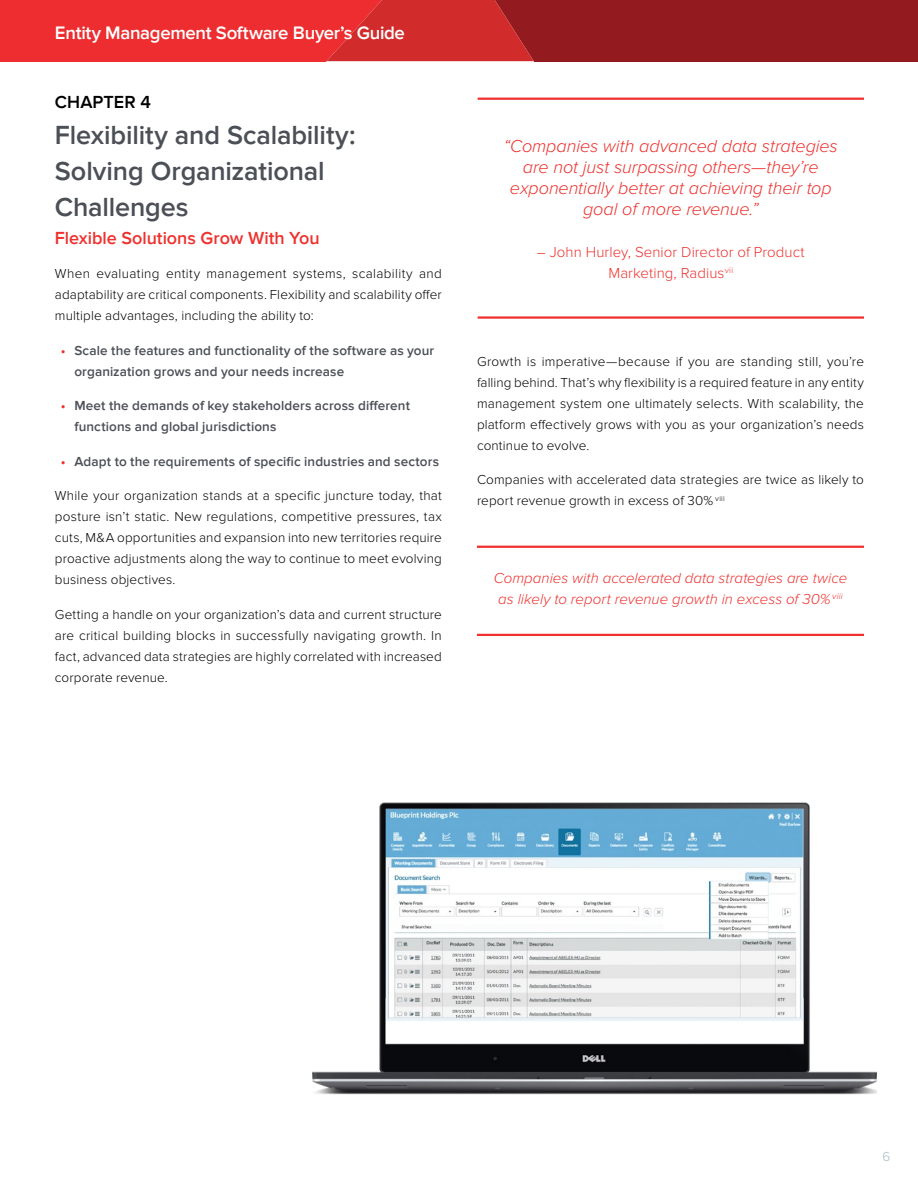
<style>
.page{position:relative;width:918px;height:1188px;background:#fff}
.page>*{position:absolute;margin:0;border:0;box-sizing:border-box;transform-origin:0 0}
.t1{font:600 27px/36px "Proxima Nova";letter-spacing:-.005em;color:#4b4f56}
.t2{font:600 18.6px "Proxima Nova";letter-spacing:-.02em;color:#fff}
.t3{font:italic 300 18px/21px "Proxima Nova";letter-spacing:-.005em;color:#ee312e;text-align:center}
.t4{font:600 18px "Proxima Nova";color:#ee312e}
.t5{font:600 18px "Proxima Nova";letter-spacing:.005em;color:#000}
.t6{font:italic 300 15px/21px "Proxima Nova";color:#ee312e;text-align:center}
.t7{font:300 15px/21px "Proxima Nova";letter-spacing:.005em;color:#ee312e;text-align:center}
.t8{font:300 13.5px/21px "Proxima Nova";letter-spacing:.01em;color:#000;text-align:justify}
.t9{font:600 13.5px/21px "Proxima Nova";letter-spacing:.01em;color:#4b4f56}
.t10{font:300 13.5px "Proxima Nova";color:#a4bcc4}
.s1{color:#ee312e}
</style>
<div class="page">
<img style="left:312px;top:802px;width:565px;height:293px">
<svg style="left:0;top:0;width:918px;height:61px;background:#c02426"></svg>
<hr style="left:478px;top:98px;width:386px;height:2px;background:#ee312e">
<hr style="left:478px;top:316px;width:386px;height:3px;background:#ee312e">
<hr style="left:477px;top:546px;width:387px;height:2px;background:#ee312e">
<hr style="left:477px;top:634px;width:387px;height:2px;background:#ee312e">
<h2 class="t2" style="left:55px;top:22px;width:352px">Entity Management Software Buyer’s Guide</h2>
<h3 class="t5" style="left:55px;top:91px;width:97px">CHAPTER 4</h3>
<h1 class="t1" style="left:55px;top:117px;width:302px">Flexibility and Scalability:<br>Solving Organizational<br>Challenges</h1>
<h3 class="t4" style="left:55px;top:228px;width:266px">Flexible Solutions Grow With You</h3>
<p class="t8" style="left:55px;top:264px;width:388px">When evaluating entity management systems, scalability and adaptability are critical components. Flexibility and scalability offer multiple advantages, including the ability to:</p>
<p class="t9" style="left:74px;top:340px;width:361px;text-indent:-14px"><span class="s1">•</span> Scale the features and functionality of the software as your organization grows and your needs increase</p>
<p class="t9" style="left:74px;top:396px;width:337px;text-indent:-14px"><span class="s1">•</span> Meet the demands of key stakeholders across different functions and global jurisdictions</p>
<p class="t9" style="left:61px;top:451px;width:380px"><span class="s1">•</span> Adapt to the requirements of specific industries and sectors</p>
<p class="t8" style="left:55px;top:486px;width:388px">While your organization stands at a specific juncture today, that posture isn’t static. New regulations, competitive pressures, tax cuts, M&amp;A opportunities and expansion into new territories require proactive adjustments along the way to continue to meet evolving business objectives.</p>
<p class="t8" style="left:55px;top:604px;width:388px">Getting a handle on your organization’s data and current structure are critical building blocks in successfully navigating growth. In fact, advanced data strategies are highly correlated with increased corporate revenue.</p>
<h3 class="t3" style="left:504px;top:136px;width:336px">“Companies with advanced data strategies are not just surpassing others—they’re exponentially better at achieving their top goal of more revenue.”</h3>
<p class="t7" style="left:537px;top:242px;width:269px">– John Hurley, Senior Director of Product<br>Marketing, Radius<sup>vii</sup></p>
<p class="t8" style="left:477px;top:351px;width:389px">Growth is imperative—because if you are standing still, you’re falling behind. That’s why flexibility is a required feature in any entity management system one ultimately selects. With scalability, the platform effectively grows with you as your organization’s needs continue to evolve.</p>
<p class="t8" style="left:477px;top:469px;width:388px">Companies with accelerated data strategies are twice as likely to report revenue growth in excess of 30% <sup>viii</sup></p>
<p class="t6" style="left:494px;top:568px;width:355px">Companies with accelerated data strategies are twice as likely to report revenue growth in excess of 30% <sup>viii</sup></p>
<p class="t10" style="left:883px;top:1149px;width:9px">6</p>
</div>
